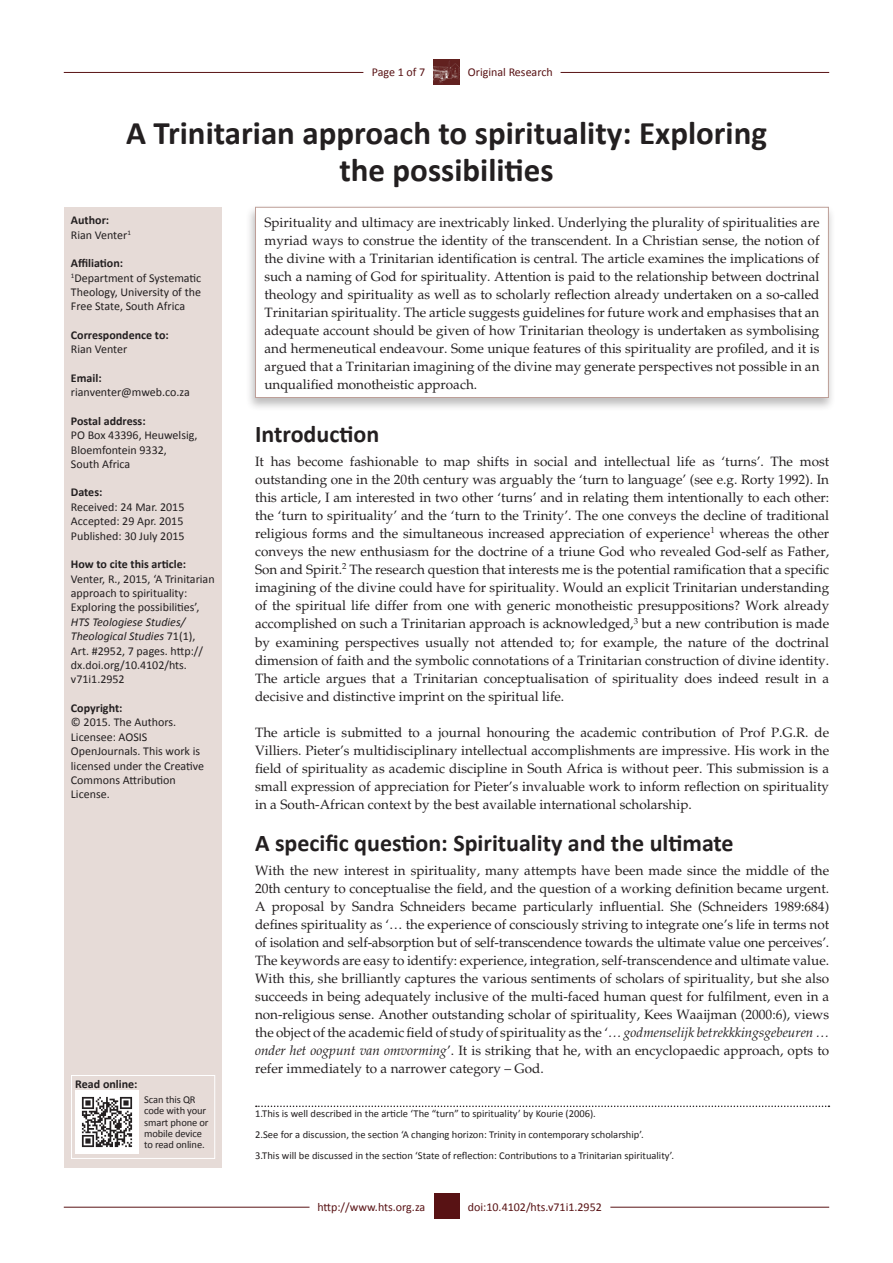
<style>
.page{position:relative;width:893px;height:1263px;background:#fff}
.page>*{position:absolute;margin:0;border:0;box-sizing:border-box;transform-origin:0 0}
.Article_Title{font:700 33px/37.5px "Calibri";color:#231f20;text-align:center}
._1{font:700 24px "Calibri";color:#231f20}
.Text1{font:13.5px/18px "Palatino";color:#231f20;text-align:justify}
.Abstract_Text{font:13.5px/18px "Palatino";color:#231f20;text-align:justify}
.Text{font:13.5px/18px "Palatino";color:#231f20;text-align:justify}
.Sidebar_text{font:12px/14.4px "Calibri";color:#231f20}
.Sidebar_head{font:700 12px "Calibri";color:#231f20}
.RRH_Bottom{font:12px "Calibri";color:#581214}
.LRH_Bottom{font:12px "Calibri";letter-spacing:-.005em;color:#581214}
.RRH{font:12px "Calibri";color:#581214}
.LRH{font:12px "Calibri";letter-spacing:-.005em;color:#581214}
.Footnote_List_First{font:10.5px "Calibri";color:#231f20}
.Sidebar_text-2{font:10.5px/11.2px "Calibri";letter-spacing:-.01em;color:#231f20}
.s1{font-style:italic}
</style>
<div class="page">
<hr style="left:64px;top:1207px;width:245px;height:1px;background:#581214">
<hr style="left:610px;top:1207px;width:219px;height:1px;background:#581214">
<hr style="left:64px;top:72px;width:299px;height:1px;background:#581214">
<hr style="left:561px;top:72px;width:268px;height:1px;background:#581214">
<img style="left:434px;top:59px;width:25px;height:26px">
<div style="left:434px;top:1193px;width:25px;height:26px;background:#581214"></div>
<div style="left:65px;top:207px;width:157px;height:960px;background:#e6dbd7"></div>
<div style="left:246px;top:204px;width:590px;height:208px;background:#231f20;opacity:.3"></div>
<div style="left:255px;top:207px;width:573px;height:190px;background:#fff"></div>
<div style="left:255px;top:207px;width:574px;height:191px;border:1px solid #be9f98"></div>
<div style="left:71px;top:1075px;width:144px;height:84px;border:1px solid #fff"></div>
<img style="left:75px;top:1091px;width:63px;height:63px">
<svg style="left:256px;top:1105px;width:573px;height:2px"></svg>
<p class="LRH" style="left:372px;top:65px;width:55px">Page 1 of 7</p>
<p class="RRH" style="left:468px;top:65px;width:86px">Original Research</p>
<p class="Article_Title" style="left:126px;top:113px;width:643px">A Trinitarian approach to spirituality: Exploring the possibilities</p>
<p class="Abstract_Text" style="left:264px;top:213px;width:557px">Spirituality and ultimacy are inextricably linked. Underlying the plurality of spiritualities are myriad ways to construe the identity of the transcendent. In a Christian sense, the notion of the divine with a Trinitarian identification is central. The article examines the implications of such a naming of God for spirituality. Attention is paid to the relationship between doctrinal theology and spirituality as well as to scholarly reflection already undertaken on a so-called Trinitarian spirituality. The article suggests guidelines for future work and emphasises that an adequate account should be given of how Trinitarian theology is undertaken as symbolising and hermeneutical endeavour. Some unique features of this spirituality are profiled, and it is argued that a Trinitarian imagining of the divine may generate perspectives not possible in an unqualified monotheistic approach.</p>
<p class="Sidebar_head" style="left:71px;top:213px;width:40px">Author:</p>
<p class="Sidebar_text" style="left:71px;top:228px;width:62px">Rian Venter<sup>1</sup></p>
<p class="Sidebar_head" style="left:71px;top:256px;width:54px">Affiliation:</p>
<p class="Sidebar_text" style="left:71px;top:270px;width:132px;text-align:justify"><sup>1</sup>Department of Systematic Theology, University of the Free State, South Africa</p>
<p class="Sidebar_head" style="left:71px;top:328px;width:99px">Correspondence to:</p>
<p class="Sidebar_text" style="left:71px;top:342px;width:58px">Rian Venter</p>
<p class="Sidebar_head" style="left:71px;top:370px;width:32px">Email:</p>
<p class="Sidebar_text" style="left:71px;top:385px;width:120px">rianventer@mweb.co.za</p>
<p class="Sidebar_head" style="left:71px;top:413px;width:76px">Postal address:</p>
<p class="Sidebar_text" style="left:71px;top:428px;width:128px">PO Box 43396, Heuwelsig,<br>Bloemfontein 9332,<br>South Africa</p>
<p class="Sidebar_head" style="left:71px;top:485px;width:33px">Dates:</p>
<p class="Sidebar_text" style="left:71px;top:500px;width:115px">Received: 24 Mar. 2015</p>
<p class="Sidebar_text" style="left:71px;top:514px;width:114px">Accepted: 29 Apr. 2015</p>
<p class="Sidebar_text" style="left:71px;top:528px;width:115px">Published: 30 July 2015</p>
<p class="Sidebar_head" style="left:71px;top:557px;width:117px">How to cite this article:</p>
<p class="Sidebar_text" style="left:71px;top:571px;width:145px">Venter, R., 2015, ‘A Trinitarian approach to spirituality:<br>Exploring the possibilities’,<br><span class="s1">HTS Teologiese Studies/<br>Theological Studies</span> 71(1),<br>Art. #2952, 7 pages. http:// dx.doi.org/10.4102/hts. v71i1.2952</p>
<p class="Sidebar_head" style="left:71px;top:700px;width:53px">Copyright:</p>
<p class="Sidebar_text" style="left:71px;top:715px;width:135px">© 2015. The Authors.<br>Licensee: AOSIS<br>OpenJournals. This work is licensed under the Creative<br>Commons Attribution<br>License.</p>
<p class="_1" style="left:255px;top:420px;width:126px">Introduction</p>
<p class="Text1" style="left:255px;top:453px;width:576px">It has become fashionable to map shifts in social and intellectual life as ‘turns’. The most outstanding one in the 20th century was arguably the ‘turn to language’ (see e.g. Rorty 1992). In this article, I am interested in two other ‘turns’ and in relating them intentionally to each other: the ‘turn to spirituality’ and the ‘turn to the Trinity’. The one conveys the decline of traditional religious forms and the simultaneous increased appreciation of experience<sup>1</sup> whereas the other conveys the new enthusiasm for the doctrine of a triune God who revealed God-self as Father, Son and Spirit.<sup>2</sup> The research question that interests me is the potential ramification that a specific imagining of the divine could have for spirituality. Would an explicit Trinitarian understanding of the spiritual life differ from one with generic monotheistic presuppositions? Work already accomplished on such a Trinitarian approach is acknowledged,<sup>3</sup> but a new contribution is made by examining perspectives usually not attended to; for example, the nature of the doctrinal dimension of faith and the symbolic connotations of a Trinitarian construction of divine identity.<br>The article argues that a Trinitarian conceptualisation of spirituality does indeed result in a decisive and distinctive imprint on the spiritual life.</p>
<p class="Text" style="left:255px;top:723px;width:576px">The article is submitted to a journal honouring the academic contribution of Prof P.G.R. de Villiers. Pieter’s multidisciplinary intellectual accomplishments are impressive. His work in the field of spirituality as academic discipline in South Africa is without peer. This submission is a small expression of appreciation for Pieter’s invaluable work to inform reflection on spirituality in a South-African context by the best available international scholarship.</p>
<p class="_1" style="left:255px;top:828px;width:480px">A specific question: Spirituality and the ultimate</p>
<p class="Text1" style="left:255px;top:861px;width:576px">With the new interest in spirituality, many attempts have been made since the middle of the 20th century to conceptualise the field, and the question of a working definition became urgent.<br>A proposal by Sandra Schneiders became particularly influential. She (Schneiders 1989:684) defines spirituality as ‘… the experience of consciously striving to integrate one’s life in terms not of isolation and self-absorption but of self-transcendence towards the ultimate value one perceives’.<br>The keywords are easy to identify: experience, integration, self-transcendence and ultimate value.<br>With this, she brilliantly captures the various sentiments of scholars of spirituality, but she also succeeds in being adequately inclusive of the multi-faced human quest for fulfilment, even in a non-religious sense. Another outstanding scholar of spirituality, Kees Waaijman (2000:6), views the object of the academic field of study of spirituality as the ‘<span class="s1">… godmenselijk betrekkkingsgebeuren … onder het oogpunt van omvorming</span>’. It is striking that he, with an encyclopaedic approach, opts to refer immediately to a narrower category – God.</p>
<p class="Footnote_List_First" style="left:255px;top:1107px;width:342px">1.This is well described in the article ‘The “turn” to spirituality’ by Kourie (2006).</p>
<p class="Footnote_List_First" style="left:255px;top:1128px;width:390px">2.See for a discussion, the section ‘A changing horizon: Trinity in contemporary scholarship’.</p>
<p class="Footnote_List_First" style="left:255px;top:1149px;width:421px">3.This will be discussed in the section ‘State of reflection: Contributions to a Trinitarian spirituality’.</p>
<p class="Sidebar_head" style="left:75px;top:1077px;width:64px">Read online:</p>
<p class="Sidebar_text-2" style="left:144px;top:1094px;width:66px">Scan this QR code with your smart phone or mobile device to read online.</p>
<p class="LRH_Bottom" style="left:317px;top:1199px;width:109px">http://www.hts.org.za</p>
<p class="RRH_Bottom" style="left:468px;top:1199px;width:136px">doi:10.4102/hts.v71i1.2952</p>
</div>
